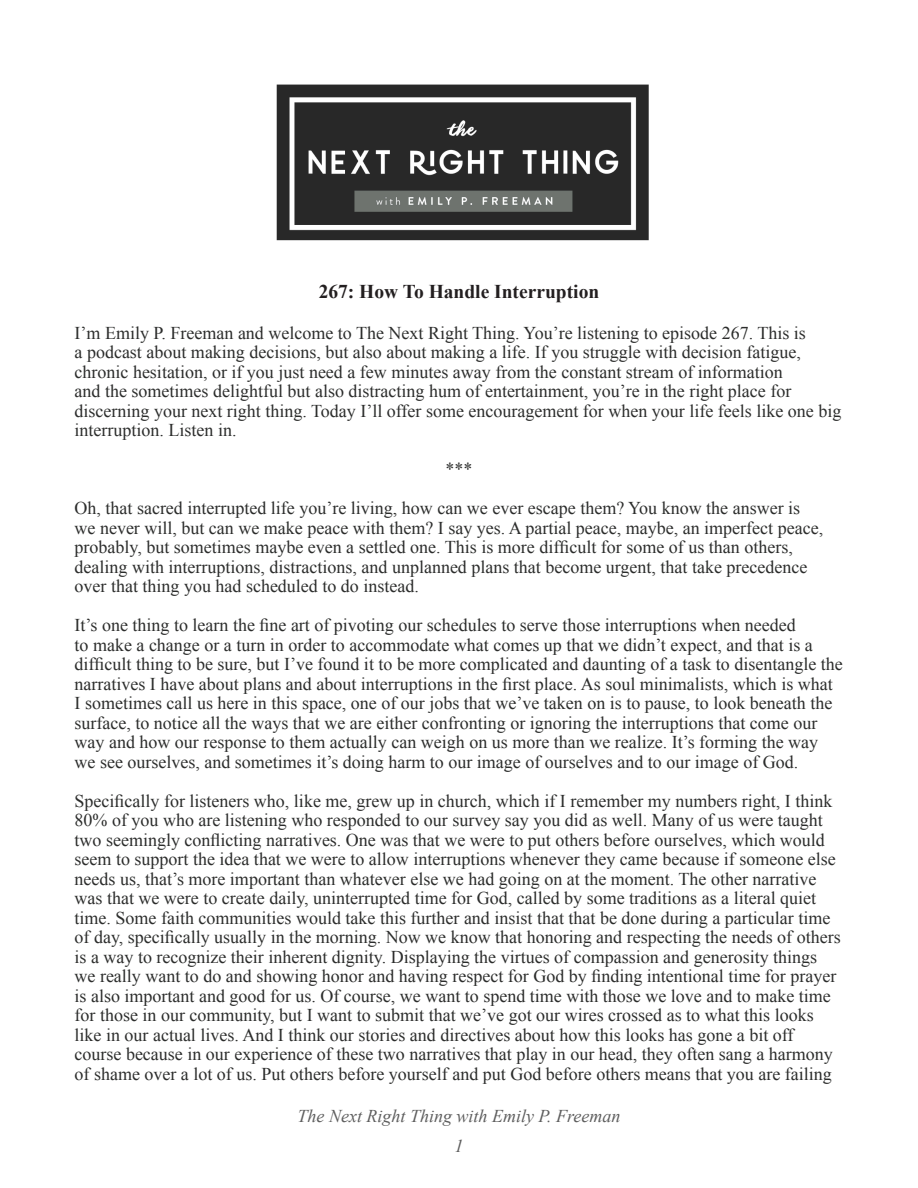
<style>
.page{position:relative;width:918px;height:1188px;background:#fff}
.page>*{position:absolute;margin:0;border:0;box-sizing:border-box;transform-origin:0 0}
.t1{font:700 19.5px "Times New Roman";color:#231f20}
.t2{font:18px/19.5px "Times New Roman";color:#2c2d2c}
.t3{font:italic 18px/30px "Times New Roman";color:#5e5e5e;text-align:center}
</style>
<div class="page">
<img style="left:276px;top:84px;width:373px;height:157px">
<p class="t1" style="left:319px;top:278px;width:282px">267: How To Handle Interruption</p>
<p class="t2" style="left:75px;top:323px;width:768px">I’m Emily P. Freeman and welcome to The Next Right Thing. You’re listening to episode 267. This is<br>a podcast about making decisions, but also about making a life. If you struggle with decision fatigue, chronic hesitation, or if you just need a few minutes away from the constant stream of information<br>and the sometimes delightful but also distracting hum of entertainment, you’re in the right place for discerning your next right thing. Today I’ll offer some encouragement for when your life feels like one big interruption. Listen in.</p>
<p class="t2" style="left:446px;top:459px;width:28px">***</p>
<p class="t2" style="left:75px;top:498px;width:750px">Oh, that sacred interrupted life you’re living, how can we ever escape them? You know the answer is we never will, but can we make peace with them? I say yes. A partial peace, maybe, an imperfect peace, probably, but sometimes maybe even a settled one. This is more difficult for some of us than others, dealing with interruptions, distractions, and unplanned plans that become urgent, that take precedence over that thing you had scheduled to do instead.</p>
<p class="t2" style="left:75px;top:615px;width:770px">It’s one thing to learn the fine art of pivoting our schedules to serve those interruptions when needed<br>to make a change or a turn in order to accommodate what comes up that we didn’t expect, and that is a difficult thing to be sure, but I’ve found it to be more complicated and daunting of a task to disentangle the narratives I have about plans and about interruptions in the first place. As soul minimalists, which is what I sometimes call us here in this space, one of our jobs that we’ve taken on is to pause, to look beneath the surface, to notice all the ways that we are either confronting or ignoring the interruptions that come our way and how our response to them actually can weigh on us more than we realize. It’s forming the way we see ourselves, and sometimes it’s doing harm to our image of ourselves and to our image of God.</p>
<p class="t2" style="left:75px;top:791px;width:768px">Specifically for listeners who, like me, grew up in church, which if I remember my numbers right, I think 80% of you who are listening who responded to our survey say you did as well. Many of us were taught two seemingly conflicting narratives. One was that we were to put others before ourselves, which would seem to support the idea that we were to allow interruptions whenever they came because if someone else needs us, that’s more important than whatever else we had going on at the moment. The other narrative was that we were to create daily, uninterrupted time for God, called by some traditions as a literal quiet time. Some faith communities would take this further and insist that that be done during a particular time of day, specifically usually in the morning. Now we know that honoring and respecting the needs of others is a way to recognize their inherent dignity. Displaying the virtues of compassion and generosity things we really want to do and showing honor and having respect for God by finding intentional time for prayer is also important and good for us. Of course, we want to spend time with those we love and to make time for those in our community, but I want to submit that we’ve got our wires crossed as to what this looks like in our actual lives. And I think our stories and directives about how this looks has gone a bit off course because in our experience of these two narratives that play in our head, they often sang a harmony of shame over a lot of us. Put others before yourself and put God before others means that you are failing</p>
<p class="t3" style="left:298px;top:1100px;width:324px">The Next Right Thing with Emily P. Freeman<br>1</p>
</div>
